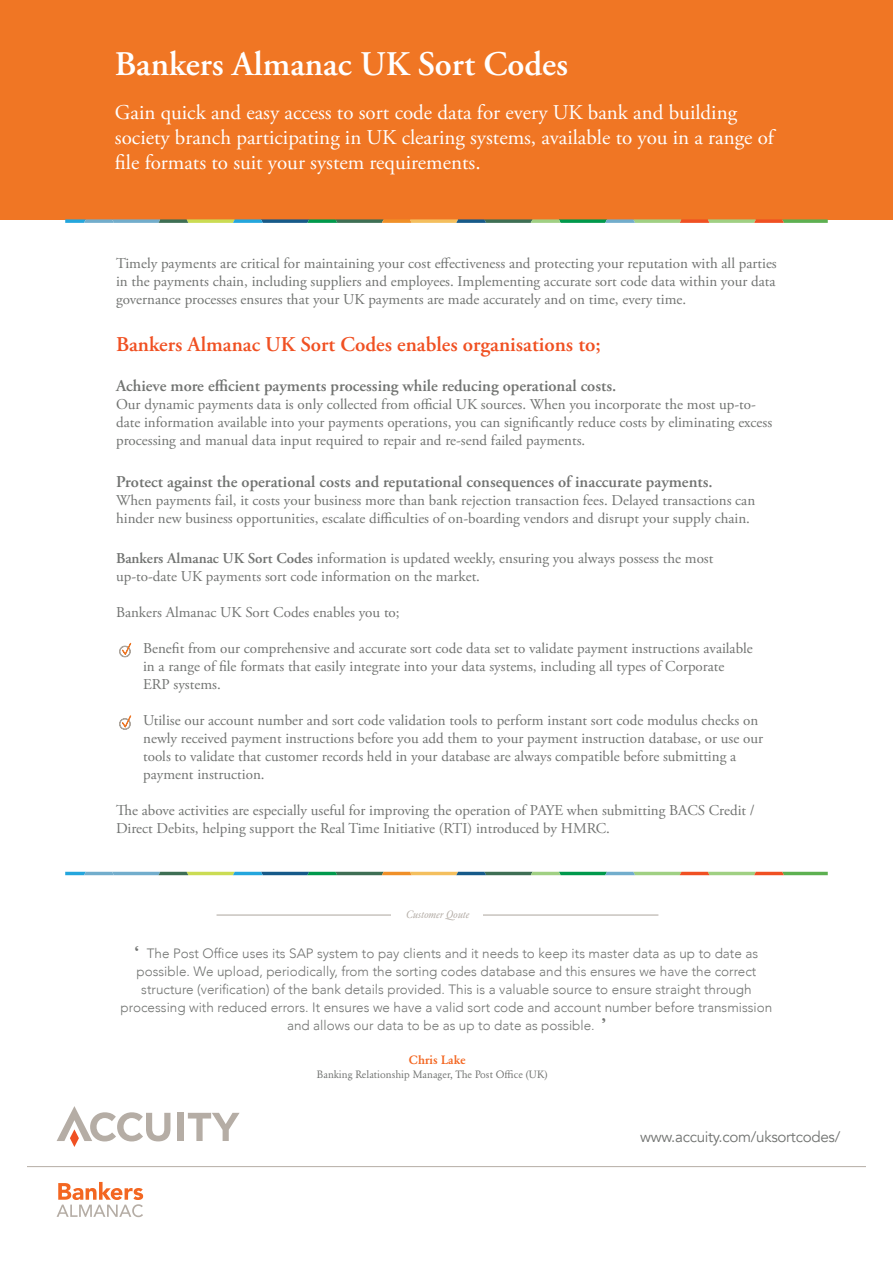
<style>
.page{position:relative;width:893px;height:1263px;background:#fff}
.page>*{position:absolute;margin:0;border:0;box-sizing:border-box;transform-origin:0 0}
.t1{font:600 34.5px "Adobe Garamond Pro";color:#fff}
.t2{font:21px/25.2px "Adobe Garamond Pro";color:#fff}
.t3{font:600 21px "Adobe Garamond Pro";color:#f05022}
.t4{font:600 16.5px "Adobe Garamond Pro";color:#717371}
.t5{font:15.15px "Avenir";letter-spacing:-.02em;color:#717371}
.t6{font:15px/18px "Adobe Garamond Pro";color:#717371}
.t7{font:300 13.5px/18px "Avenir";color:#717371;text-align:center}
.t8{font:500 12px "Garamond BE";color:#f36621}
.t9{font:10.5px "Garamond BE";color:#717371}
.t10{font:italic 10.5px "Garamond BE";color:#b3aca5}
.s1{font-weight:600}
.s2{font-family:"Garamond BE";font-weight:500;font-size:16.5px}
</style>
<div class="page">
<svg style="left:57px;top:1182px;width:86px;height:35px"></svg>
<div style="left:178px;top:1113px;width:6px;height:28px;background:#b5ada5"></div>
<svg style="left:188px;top:1113px;width:52px;height:28px"></svg>
<svg style="left:57px;top:1106px;width:113px;height:41px"></svg>
<hr style="left:27px;top:1166px;width:839px;height:1px;background:#b5ada5">
<div style="left:0;top:0;width:893px;height:219px;background:#f07624"></div>
<svg style="left:65px;top:219px;width:763px;height:4px;background:#83996f"></svg>
<svg style="left:65px;top:872px;width:763px;height:3px;background:#729a74"></svg>
<svg style="left:119px;top:642px;width:12px;height:15px"></svg>
<svg style="left:119px;top:715px;width:12px;height:15px"></svg>
<hr style="left:217px;top:915px;width:441px;height:1px;background:#aca59d">
<div style="left:392px;top:903px;width:91px;height:24px;background:#fff"></div>
<p class="t1" style="left:115px;top:44px;width:455px">Bankers Almanac UK Sort Codes</p>
<p class="t2" style="left:115px;top:100px;width:660px">Gain quick and easy access to sort code data for every UK bank and building society branch participating in UK clearing systems, available to you in a range of file formats to suit your system requirements.</p>
<p class="t6" style="left:116px;top:255px;width:662px;text-align:justify">Timely payments are critical for maintaining your cost effectiveness and protecting your reputation with all parties in the payments chain, including suppliers and employees. Implementing accurate sort code data within your data governance processes ensures that your UK payments are made accurately and on time, every time.</p>
<p class="t3" style="left:116px;top:333px;width:486px">Bankers Almanac UK Sort Codes enables organisations to;</p>
<p class="t4" style="left:116px;top:376px;width:502px">Achieve more efficient payments processing while reducing operational costs.</p>
<p class="t6" style="left:116px;top:396px;width:658px">Our dynamic payments data is only collected from official UK sources. When you incorporate the most up-to&shy;date information available into your payments operations, you can significantly reduce costs by eliminating excess processing and manual data input required to repair and re-send failed payments.</p>
<p class="t4" style="left:116px;top:472px;width:598px">Protect against the operational costs and reputational consequences of inaccurate payments.</p>
<p class="t6" style="left:116px;top:492px;width:641px">When payments fail, it costs your business more than bank rejection transaction fees. Delayed transactions can hinder new business opportunities, escalate difficulties of on-boarding vendors and disrupt your supply chain.</p>
<p class="t6" style="left:116px;top:550px;width:599px"><span class="s1">Bankers Almanac UK Sort Codes</span> information is updated weekly, ensuring you always possess the most</p>
<p class="t6" style="left:116px;top:568px;width:365px">up-to-date UK payments sort code information on the market.</p>
<p class="t6" style="left:116px;top:604px;width:285px">Bankers Almanac UK Sort Codes enables you to;</p>
<p class="t6" style="left:143px;top:640px;width:611px">Benefit from our comprehensive and accurate sort code data set to validate payment instructions available</p>
<p class="t6" style="left:143px;top:658px;width:583px">in a range of file formats that easily integrate into your data systems, including all types of Corporate</p>
<p class="t6" style="left:143px;top:676px;width:79px">ERP systems.</p>
<p class="t6" style="left:143px;top:712px;width:617px">Utilise our account number and sort code validation tools to perform instant sort code modulus checks on</p>
<p class="t6" style="left:143px;top:730px;width:621px">newly received payment instructions before you add them to your payment instruction database, or use our</p>
<p class="t6" style="left:143px;top:748px;width:595px">tools to validate that customer records held in your database are always compatible before submitting a</p>
<p class="t6" style="left:143px;top:766px;width:123px">payment instruction.</p>
<p class="t6" style="left:116px;top:802px;width:640px">The above activities are especially useful for improving the operation of PAYE when submitting BACS Credit /</p>
<p class="t6" style="left:116px;top:820px;width:495px">Direct Debits, helping support the Real Time Initiative (RTI) introduced by HMRC.</p>
<p class="t10" style="left:406px;top:909px;width:65px">Customer Qoute</p>
<p class="t7" style="left:121px;top:944px;width:653px"><span class="s2">‘</span> The Post Office uses its SAP system to pay clients and it needs to keep its master data as up to date as possible. We upload, periodically, from the sorting codes database and this ensures we have the correct structure (verification) of the bank details provided. This is a valuable source to ensure straight through processing with reduced errors. It ensures we have a valid sort code and account number before transmission and allows our data to be as up to date as possible. <span class="s2">’</span></p>
<p class="t8" style="left:409px;top:1053px;width:59px">Chris Lake</p>
<p class="t9" style="left:317px;top:1068px;width:232px">Banking Relationship Manager, The Post Office (UK)</p>
<p class="t5" style="left:640px;top:1128px;width:202px">www.accuity.com/uksortcodes/</p>
</div>
